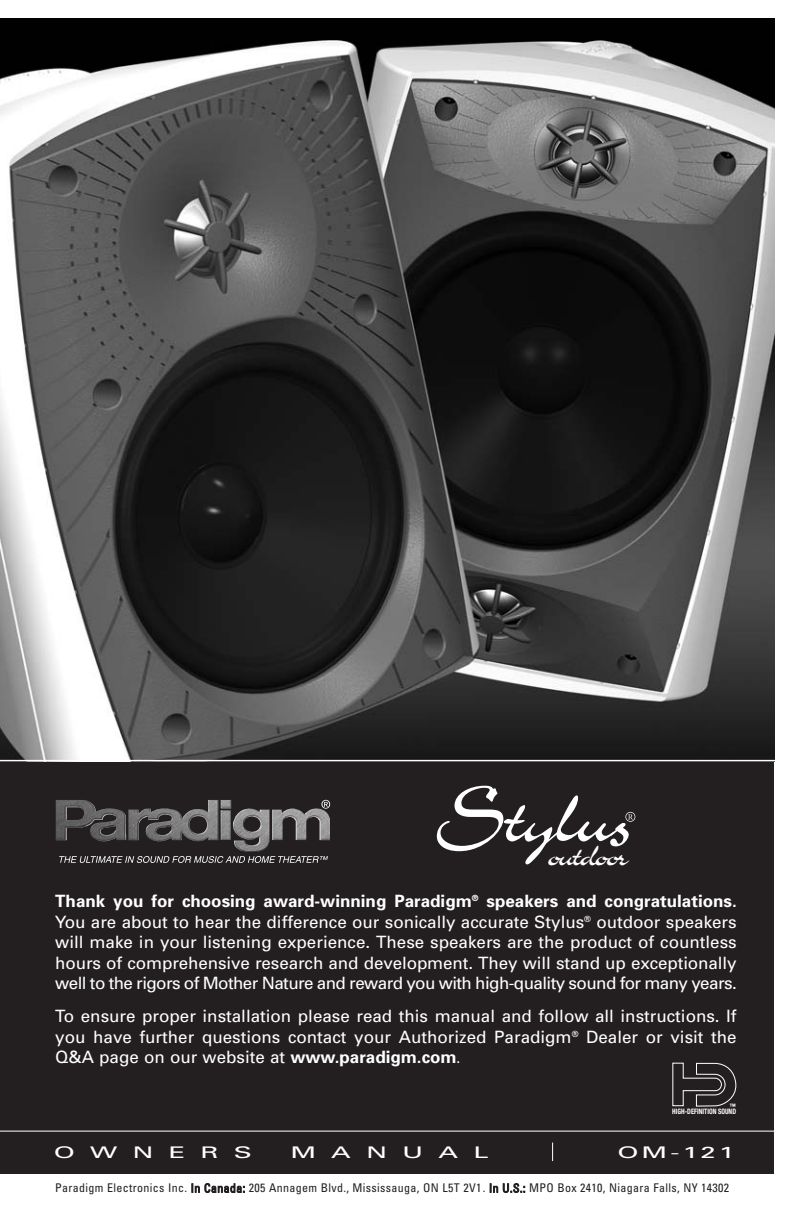
<style>
.page{position:relative;width:792px;height:1224px;background:#fff}
.page>*{position:absolute;margin:0;border:0;box-sizing:border-box;transform-origin:0 0}
.t1{font:38.4px "Charme";letter-spacing:-.1em;color:#fff}
.t2{font:17px/20.4px "Univers";letter-spacing:-.015em;color:#fff;text-align:justify}
.t3{font:16px "Univers";letter-spacing:.555em;color:#fff;scale:1.7 1}
.t4{font:condensed 12px "Univers";letter-spacing:.03em;color:#231f20}
.t5{font:700 condensed 7.6px "Helvetica Neue";color:#fff;scale:.87 1}
.t6{font:700 condensed 7.6px "Helvetica Neue";color:#fff;scale:.8 1}
.s1{font-weight:700}
.s2{font-stretch:condensed}
</style>
<div class="page">
<div style="left:0;top:761px;width:774px;height:413px;background:#231f20"></div>
<img style="left:0;top:18px;width:774px;height:744px">
<hr style="left:0;top:1131px;width:783px;height:1px;background:#fff">
<svg style="left:59px;top:856px;width:269px;height:7px"></svg>
<hr style="left:0;top:760px;width:783px;height:1px;background:#fff">
<svg style="left:673px;top:1063px;width:64px;height:43px"></svg>
<svg style="left:552px;top:1143px;width:1px;height:18px"></svg>
<svg style="left:437px;top:786px;width:198px;height:78px"></svg>
<img style="left:56px;top:800px;width:274px;height:52px">
<h1 class="t1" style="left:548px;top:830px;width:83px">outdoor</h1>
<p class="t2" style="left:55px;top:893px;width:683px"><span class="s1">Thank you for choosing award-winning Paradigm</span><sup>®</sup> <span class="s1">speakers and congratulations.<br></span>You are about to hear the difference our sonically accurate Stylus<sup>®</sup> outdoor speakers will make in your listening experience. These speakers are the product of countless hours of comprehensive research and development. They will stand up exceptionally well to the rigors of Mother Nature and reward you with high-quality sound for many years.</p>
<p class="t2" style="left:55px;top:1008px;width:683px">To ensure proper installation please read this manual and follow all instructions. If you have further questions contact your Authorized Paradigm<sup>®</sup> Dealer or visit the Q&amp;A page on our website at <span class="s1">www.paradigm.com</span><span class="s2">.</span></p>
<p class="t6" style="left:730px;top:1103px;width:9px">™</p>
<p class="t5" style="left:672px;top:1109px;width:75px">HIGH-DEFINITION SOUND</p>
<p class="t3" style="left:54px;top:1147px;width:118px">OWNERS</p>
<p class="t3" style="left:290px;top:1147px;width:118px">MANUAL</p>
<p class="t3" style="left:617px;top:1146px;width:70px">OM-121</p>
<p class="t4" style="left:55px;top:1184px;width:676px">Paradigm Electronics Inc. In Canada: 205 Annagem Blvd., Mississauga, ON L5T 2V1. In U.S.: MPO Box 2410, Niagara Falls, NY 14302</p>
</div>
